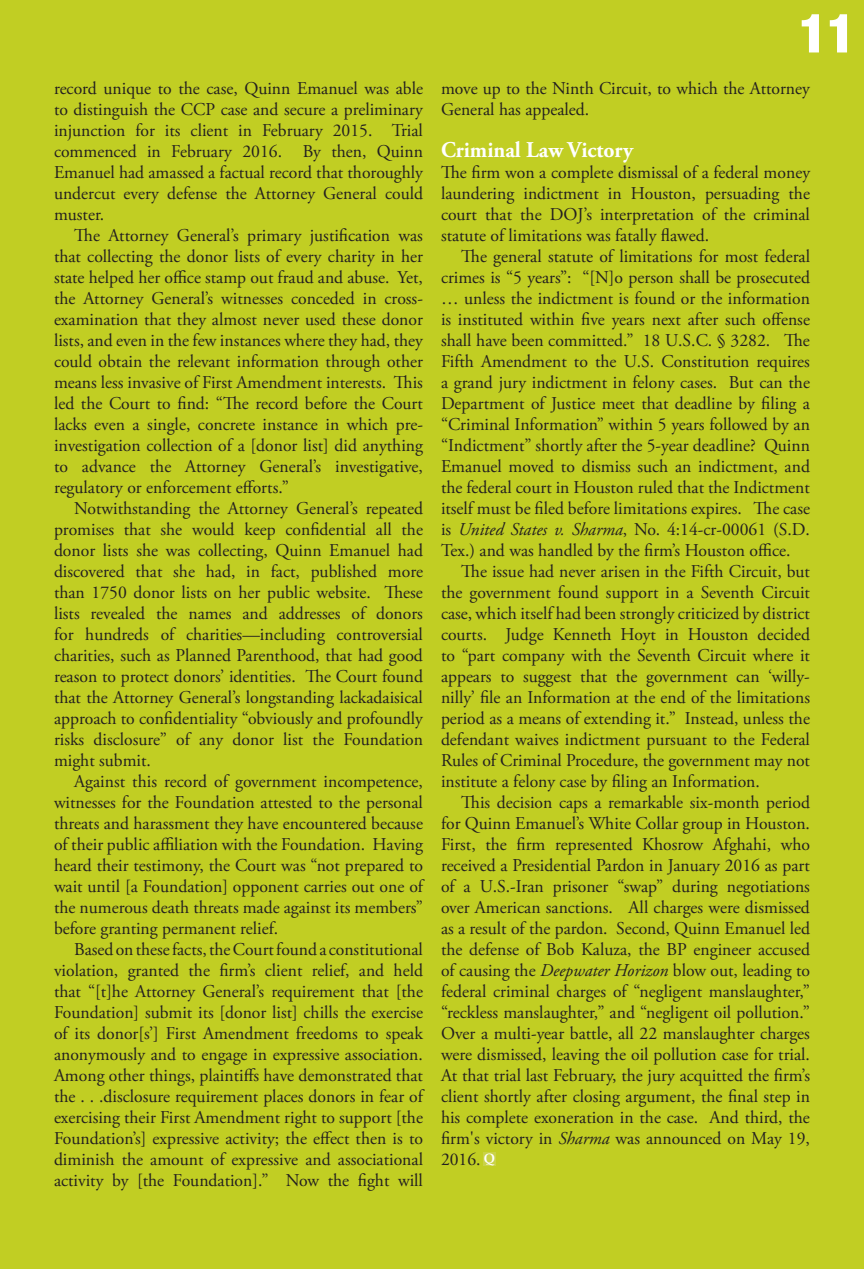
<style>
.page{position:relative;width:864px;height:1269px;background:#c1ce23}
.page>*{position:absolute;margin:0;border:0;box-sizing:border-box;transform-origin:0 0}
.t1{font:900 condensed 54px "Helvetica Neue";color:#fff}
.QE_-_Main_Article_St{font:700 22.5px "Adobe Garamond Pro";color:#fff;scale:.96 1}
.QE_-_Main_Article_St-2{font:18px/21px "Adobe Garamond Pro";color:#231f20;text-align:justify}
.t2{font:700 13.5px "Palatino Linotype";color:#fff}
.s1{font-style:italic}
</style>
<div class="page">
<div style="left:483px;top:1153px;width:13px;height:13px;background:#c9d247"></div>
<p class="QE_-_Main_Article_St-2" style="left:54px;top:78px;width:371px">record unique to the case, Quinn Emanuel was able to distinguish the CCP case and secure a preliminary injunction for its client in February 2015. Trial commenced in February 2016. By then, Quinn Emanuel had amassed a factual record that thoroughly undercut every defense the Attorney General could muster.</p>
<p class="QE_-_Main_Article_St-2" style="left:54px;top:225px;width:371px;text-indent:20px">The Attorney General’s primary justification was that collecting the donor lists of every charity in her state helped her office stamp out fraud and abuse. Yet, the Attorney General’s witnesses conceded in cross&shy;examination that they almost never used these donor lists, and even in the few instances where they had, they could obtain the relevant information through other means less invasive of First Amendment interests. This led the Court to find: “The record before the Court lacks even a single, concrete instance in which pre&shy;investigation collection of a [donor list] did anything to advance the Attorney General’s investigative, regulatory or enforcement efforts.”</p>
<p class="QE_-_Main_Article_St-2" style="left:54px;top:498px;width:371px;text-indent:20px">Notwithstanding the Attorney General’s repeated promises that she would keep confidential all the donor lists she was collecting, Quinn Emanuel had discovered that she had, in fact, published more than 1750 donor lists on her public website. These lists revealed the names and addresses of donors for hundreds of charities—including controversial charities, such as Planned Parenthood, that had good reason to protect donors’ identities. The Court found that the Attorney General’s longstanding lackadaisical approach to confidentiality “obviously and profoundly risks disclosure” of any donor list the Foundation might submit.</p>
<p class="QE_-_Main_Article_St-2" style="left:54px;top:771px;width:371px;text-indent:20px">Against this record of government incompetence, witnesses for the Foundation attested to the personal threats and harassment they have encountered because of their public affiliation with the Foundation. Having heard their testimony, the Court was “not prepared to wait until [a Foundation] opponent carries out one of the numerous death threats made against its members” before granting permanent relief.</p>
<p class="QE_-_Main_Article_St-2" style="left:54px;top:939px;width:371px;text-indent:20px">Based on these facts, the Court found a constitutional violation, granted the firm’s client relief, and held that “[t]he Attorney General’s requirement that [the Foundation] submit its [donor list] chills the exercise of its donor[s’] First Amendment freedoms to speak anonymously and to engage in expressive association.<br>Among other things, plaintiffs have demonstrated that the . . .disclosure requirement places donors in fear of exercising their First Amendment right to support [the Foundation’s] expressive activity; the effect then is to diminish the amount of expressive and associational activity by [the Foundation].” Now the fight will</p>
<p class="t1" style="left:799px;top:0;width:58px">11</p>
<p class="QE_-_Main_Article_St-2" style="left:441px;top:78px;width:370px">move up to the Ninth Circuit, to which the Attorney<br>General has appealed.</p>
<p class="QE_-_Main_Article_St" style="left:441px;top:137px;width:202px">Criminal Law Victory</p>
<p class="QE_-_Main_Article_St-2" style="left:441px;top:162px;width:371px">The firm won a complete dismissal of a federal money laundering indictment in Houston, persuading the court that the DOJ’s interpretation of the criminal statute of limitations was fatally flawed.</p>
<p class="QE_-_Main_Article_St-2" style="left:441px;top:246px;width:371px;text-indent:20px">The general statute of limitations for most federal crimes is “5 years”: “[N]o person shall be prosecuted … unless the indictment is found or the information is instituted within five years next after such offense shall have been committed.” 18 U.S.C. § 3282. The Fifth Amendment to the U.S. Constitution requires a grand jury indictment in felony cases. But can the Department of Justice meet that deadline by filing a “Criminal Information” within 5 years followed by an “Indictment” shortly after the 5-year deadline? Quinn Emanuel moved to dismiss such an indictment, and the federal court in Houston ruled that the Indictment itself must be filed before limitations expires. The case is <span class="s1">United States v. Sharma</span>, No. 4:14-cr-00061 (S.D.<br>Tex.) and was handled by the firm’s Houston office.</p>
<p class="QE_-_Main_Article_St-2" style="left:441px;top:561px;width:371px;text-indent:20px">The issue had never arisen in the Fifth Circuit, but the government found support in a Seventh Circuit case, which itself had been strongly criticized by district courts. Judge Kenneth Hoyt in Houston decided to “part company with the Seventh Circuit where it appears to suggest that the government can ‘willy&shy;nilly’ file an Information at the end of the limitations period as a means of extending it.” Instead, unless the defendant waives indictment pursuant to the Federal Rules of Criminal Procedure, the government may not institute a felony case by filing an Information.</p>
<p class="QE_-_Main_Article_St-2" style="left:441px;top:792px;width:371px;text-indent:20px">This decision caps a remarkable six-month period for Quinn Emanuel’s White Collar group in Houston.<br>First, the firm represented Khosrow Afghahi, who received a Presidential Pardon in January 2016 as part of a U.S.-Iran prisoner “swap” during negotiations over American sanctions. All charges were dismissed as a result of the pardon. Second, Quinn Emanuel led the defense of Bob Kaluza, the BP engineer accused of causing the <span class="s1">Deepwater Horizon</span> blow out, leading to federal criminal charges of “negligent manslaughter,” “reckless manslaughter,” and “negligent oil pollution.” Over a multi-year battle, all 22 manslaughter charges were dismissed, leaving the oil pollution case for trial.<br>At that trial last February, the jury acquitted the firm’s client shortly after closing argument, the final step in his complete exoneration in the case. And third, the firm's victory in <span class="s1">Sharma</span> was announced on May 19, 2016.</p>
<p class="t2" style="left:484px;top:1149px;width:13px">Q</p>
</div>
